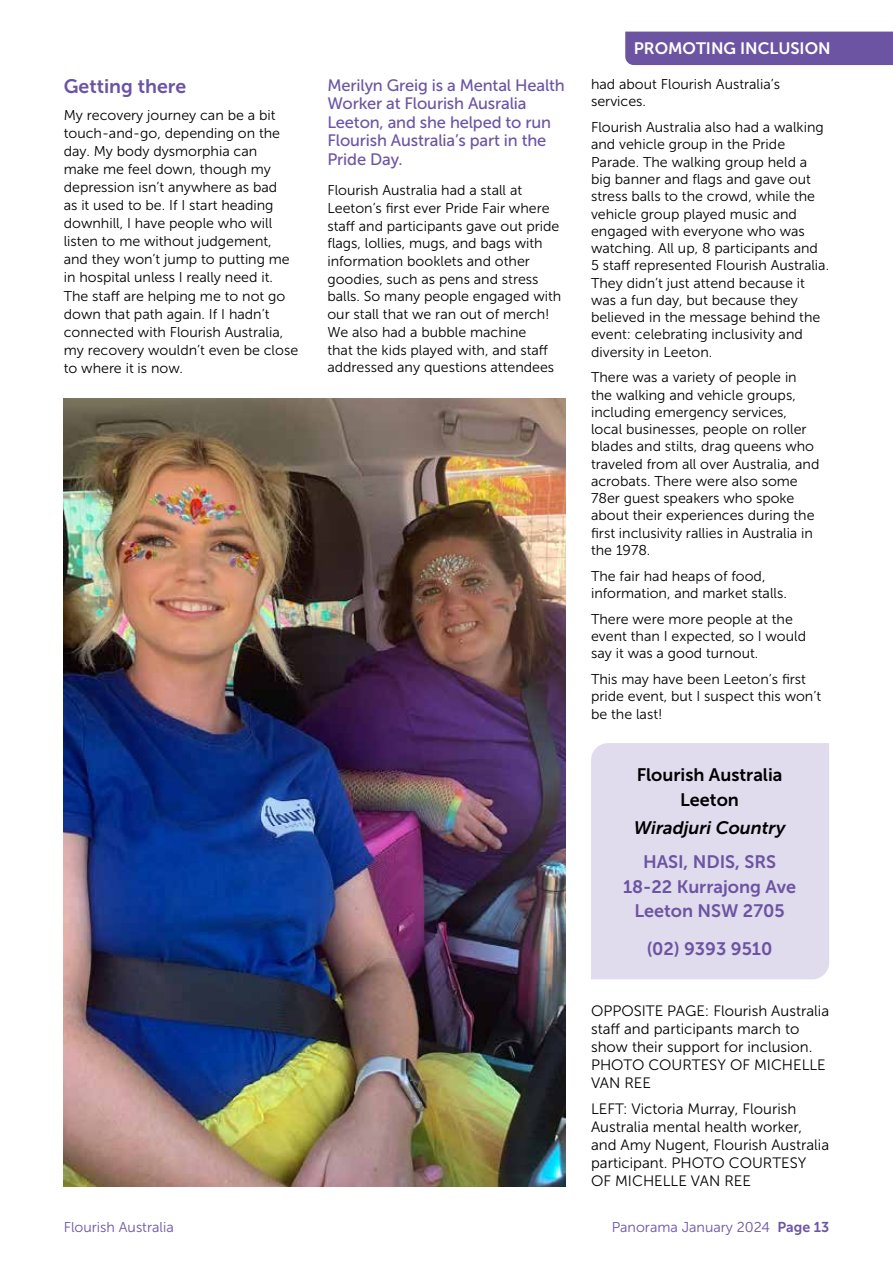
<style>
.page{position:relative;width:893px;height:1263px;background:#fff}
.page>*{position:absolute;margin:0;border:0;box-sizing:border-box;transform-origin:0 0}
.t1{font:19.5px "Museo Sans 700";color:#6c54a3}
.t2{font:18px/24.6px "Museo Sans 700";color:#6c54a3;text-align:center}
.t3{font:18px/24.6px "Museo Sans 700";color:#000;text-align:center}
.t4{font:italic 18px "Museo Sans 700";color:#000}
.t5{font:16.5px/18.5px "Museo Sans 500";letter-spacing:-.01em;color:#6c54a3}
.t6{font:16.5px "Museo Sans 700";color:#fff}
.t7{font:15px/18px "Museo Sans 300";color:#000}
.t8{font:14.25px/17.2px "Museo Sans 300";color:#000}
.t9{font:14.25px "Museo Sans 300";color:#6c54a3}
.s1{font-family:"Museo Sans 700"}
</style>
<div class="page">
<div style="left:625px;top:32px;width:268px;height:33px;background:#6c54a3"></div>
<div style="left:591px;top:743px;width:238px;height:236px;background:#e0dbed"></div>
<img style="left:64px;top:398px;width:501px;height:788px">
<h1 class="t1" style="left:64px;top:76px;width:124px">Getting there</h1>
<p class="t8" style="left:64px;top:106px;width:236px;line-height:18.1px">My recovery journey can be a bit touch-and-go, depending on the day. My body dysmorphia can<br>make me feel down, though my depression isn’t anywhere as bad<br>as it used to be. If I start heading downhill, I have people who will listen to me without judgement, and they won’t jump to putting me in hospital unless I really need it.<br>The staff are helping me to not go down that path again. If I hadn’t connected with Flourish Australia, my recovery wouldn’t even be close to where it is now.</p>
<p class="t5" style="left:327px;top:76px;width:239px">Merilyn Greig is a Mental Health<br>Worker at Flourish Ausralia<br>Leeton, and she helped to run<br>Flourish Australia’s part in the<br>Pride Day.</p>
<p class="t8" style="left:327px;top:182px;width:235px;line-height:17.7px">Flourish Australia had a stall at Leeton’s first ever Pride Fair where staff and participants gave out pride flags, lollies, mugs, and bags with information booklets and other goodies, such as pens and stress balls. So many people engaged with our stall that we ran out of merch!<br>We also had a bubble machine<br>that the kids played with, and staff addressed any questions attendees</p>
<p class="t6" style="left:634px;top:39px;width:198px">PROMOTING INCLUSION</p>
<p class="t8" style="left:591px;top:76px;width:191px">had about Flourish Australia’s services.</p>
<p class="t8" style="left:591px;top:119px;width:240px">Flourish Australia also had a walking and vehicle group in the Pride<br>Parade. The walking group held a big banner and flags and gave out stress balls to the crowd, while the vehicle group played music and engaged with everyone who was watching. All up, 8 participants and<br>5 staff represented Flourish Australia.<br>They didn’t just attend because it was a fun day, but because they believed in the message behind the event: celebrating inclusivity and diversity in Leeton.</p>
<p class="t8" style="left:591px;top:369px;width:230px">There was a variety of people in the walking and vehicle groups, including emergency services, local businesses, people on roller blades and stilts, drag queens who traveled from all over Australia, and acrobats. There were also some<br>78er guest speakers who spoke about their experiences during the first inclusivity rallies in Australia in the 1978.</p>
<p class="t8" style="left:591px;top:567px;width:197px">The fair had heaps of food, information, and market stalls.</p>
<p class="t8" style="left:591px;top:610px;width:217px">There were more people at the event than I expected, so I would say it was a good turnout.</p>
<p class="t8" style="left:591px;top:671px;width:232px">This may have been Leeton’s first pride event, but I suspect this won’t be the last!</p>
<p class="t3" style="left:637px;top:763px;width:147px">Flourish Australia<br>Leeton</p>
<p class="t4" style="left:634px;top:817px;width:153px">Wiradjuri Country</p>
<p class="t2" style="left:623px;top:849px;width:174px">HASI, NDIS, SRS<br>18-22 Kurrajong Ave<br>Leeton NSW 2705</p>
<p class="t2" style="left:647px;top:936px;width:127px">(02) 9393 9510</p>
<p class="t7" style="left:591px;top:1002px;width:240px">OPPOSITE PAGE: Flourish Australia staff and participants march to show their support for inclusion.<br>PHOTO COURTESY OF MICHELLE<br>VAN REE</p>
<p class="t7" style="left:591px;top:1100px;width:240px">LEFT: Victoria Murray, Flourish<br>Australia mental health worker, and Amy Nugent, Flourish Australia participant. PHOTO COURTESY<br>OF MICHELLE VAN REE</p>
<p class="t9" style="left:64px;top:1219px;width:112px">Flourish Australia</p>
<p class="t9" style="left:612px;top:1219px;width:219px">Panorama January 2024 <span class="s1">Page 13</span></p>
</div>
